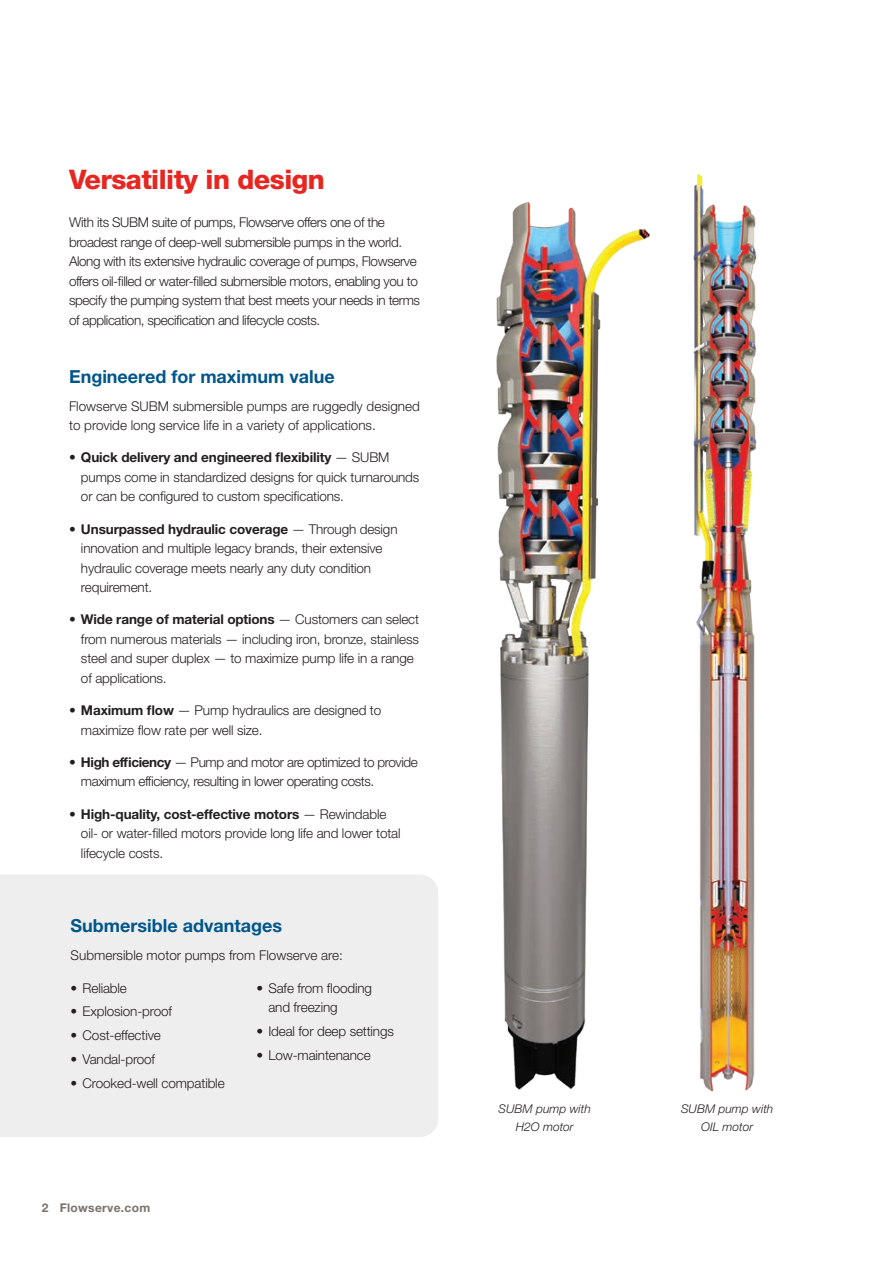
<style>
.page{position:relative;width:893px;height:1263px;background:#fff}
.page>*{position:absolute;margin:0;border:0;box-sizing:border-box;transform-origin:0 0}
.t1{font:800 27px "Helvetica Neue LT Std";letter-spacing:-.02em;color:#e72621}
.t2{font:700 18px "Helvetica Neue LT Std";color:#00568a}
.t3{font:300 13.5px/19.5px "Helvetica Neue LT Std";letter-spacing:-.01em;color:#231f20}
.t4{font:300 13.5px/19.5px "Helvetica Neue LT Std";letter-spacing:-.03em;color:#231f20}
.t5{font:italic 300 12px/18px "Helvetica Neue LT Std";color:#231f20;text-align:center}
.t6{font:700 12px "Helvetica Neue LT Std";letter-spacing:.025em;color:#79716c}
.s1{font-weight:700}
</style>
<div class="page">
<div style="left:0;top:875px;width:438px;height:262px;background:#efeeee"></div>
<img style="left:496px;top:201px;width:154px;height:889px">
<img style="left:693px;top:173px;width:64px;height:919px">
<h1 class="t1" style="left:69px;top:163px;width:257px">Versatility in design</h1>
<p class="t4" style="left:69px;top:213px;width:353px">With its SUBM suite of pumps, Flowserve offers one of the broadest range of deep-well submersible pumps in the world.<br>Along with its extensive hydraulic coverage of pumps, Flowserve offers oil-filled or water-filled submersible motors, enabling you to specify the pumping system that best meets your needs in terms of application, specification and lifecycle costs.</p>
<h2 class="t2" style="left:69px;top:365px;width:267px">Engineered for maximum value</h2>
<p class="t3" style="left:69px;top:396px;width:352px">Flowserve SUBM submersible pumps are ruggedly designed to provide long service life in a variety of applications.</p>
<p class="t3" style="left:81px;top:448px;width:340px;text-indent:-12px"><span class="s1">• Quick delivery and engineered flexibility</span> — SUBM pumps come in standardized designs for quick turnarounds or can be configured to custom specifications.</p>
<p class="t3" style="left:81px;top:519px;width:318px;text-indent:-12px"><span class="s1">• Unsurpassed hydraulic coverage</span> — Through design innovation and multiple legacy brands, their extensive hydraulic coverage meets nearly any duty condition requirement.</p>
<p class="t3" style="left:81px;top:610px;width:340px;text-indent:-12px"><span class="s1">• Wide range of material options</span> — Customers can select from numerous materials — including iron, bronze, stainless steel and super duplex — to maximize pump life in a range of applications.</p>
<p class="t3" style="left:81px;top:700px;width:302px;text-indent:-12px"><span class="s1">• Maximum flow</span> — Pump hydraulics are designed to maximize flow rate per well size.</p>
<p class="t4" style="left:81px;top:752px;width:338px;text-indent:-12px"><span class="s1">• High efficiency</span> — Pump and motor are optimized to provide maximum efficiency, resulting in lower operating costs.</p>
<p class="t3" style="left:81px;top:804px;width:321px;text-indent:-12px"><span class="s1">• High-quality, cost-effective motors</span> — Rewindable oil- or water-filled motors provide long life and lower total lifecycle costs.</p>
<h2 class="t2" style="left:71px;top:915px;width:213px">Submersible advantages</h2>
<p class="t3" style="left:71px;top:945px;width:274px">Submersible motor pumps from Flowserve are:</p>
<p class="t3" style="left:71px;top:978px;width:58px">• Reliable</p>
<p class="t3" style="left:71px;top:1001px;width:103px">• Explosion-proof</p>
<p class="t3" style="left:71px;top:1025px;width:92px">• Cost-effective</p>
<p class="t3" style="left:71px;top:1049px;width:86px">• Vandal-proof</p>
<p class="t3" style="left:71px;top:1073px;width:156px">• Crooked-well compatible</p>
<p class="t3" style="left:268px;top:978px;width:105px;text-indent:-12px">• Safe from flooding and freezing</p>
<p class="t3" style="left:256px;top:1021px;width:139px">• Ideal for deep settings</p>
<p class="t3" style="left:256px;top:1045px;width:116px">• Low-maintenance</p>
<p class="t6" style="left:42px;top:1201px;width:110px">2 Flowserve.com</p>
<p class="t5" style="left:499px;top:1099px;width:94px">SUBM pump with<br>H2O motor</p>
<p class="t5" style="left:681px;top:1099px;width:94px">SUBM pump with<br>OIL motor</p>
</div>
